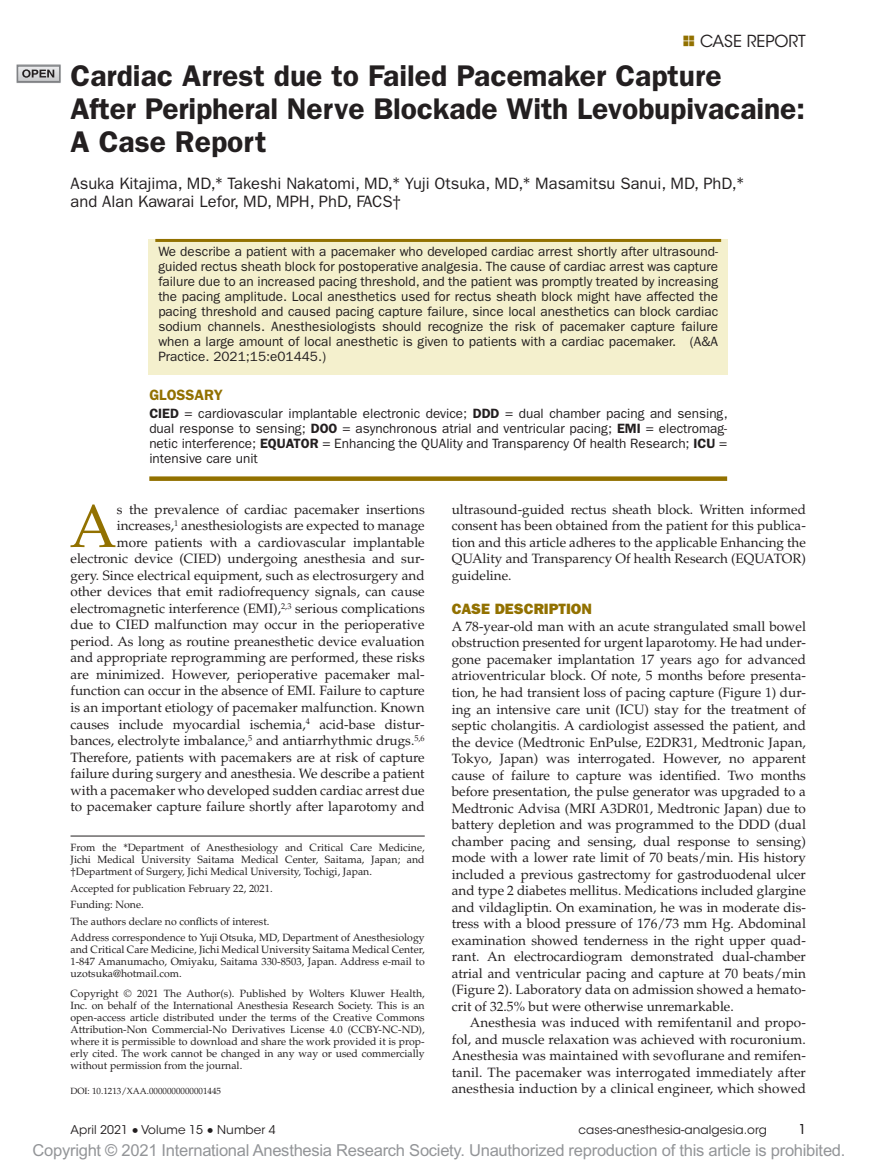
<style>
.page{position:relative;width:878px;height:1175px;background:#fff}
.page>*{position:absolute;margin:0;border:0;box-sizing:border-box;transform-origin:0 0}
.t1{font:60.6px "Palatino LT Std";color:#927100}
.t2{font:600 30px/33px "ITC Franklin Gothic Std";letter-spacing:-.005em;color:#231f20}
.t3{font:16.5px/18px "ITC Franklin Gothic Std";color:#231f20}
.t4{font:16.5px "Arial MT Std";letter-spacing:-.015em;color:#939598}
.t5{font:16.5px "ITC Avant Garde Std";color:#231f20}
.t6{font:15px "ITC Franklin Gothic Std Hvy";color:#927100}
.t7{font:600 15px "ITC Franklin Gothic Std";color:#927100}
.t8{font:13.5px/16.5px "Palatino LT Std";color:#231f20;text-align:justify}
.t9{font:13.5px/15px "ITC Franklin Gothic Std";color:#231f20;text-align:justify}
.t10{font:500 condensed 13.5px "ITC Avant Garde Std";color:#231f20}
.t11{font:12px "ITC Avant Garde Std";letter-spacing:.005em;color:#231f20}
.t12{font:10.5px/12px "Palatino LT Std";color:#231f20;text-align:justify}
.t13{font:9px "Palatino LT Std";color:#231f20}
.s1{font-family:"Cambria Math"}
.s2{font-weight:600}
.s3{font-family:"Gandhari Unicode";font-size:18.75px}
</style>
<div class="page">
<hr style="left:70px;top:835px;width:354px;height:1px;background:#231f20">
<div style="left:148px;top:239px;width:580px;height:135px;background:#f4f0cd"></div>
<hr style="left:155px;top:239px;width:566px;height:3px;background:#927100">
<div style="left:149px;top:476px;width:578px;height:5px;background:#927100"></div>
<img style="left:16px;top:65px;width:45px;height:18px">
<div style="left:17px;top:65px;width:43px;height:17px;border:1px solid #808285"></div>
<svg style="left:22px;top:69px;width:32px;height:9px"></svg>
<p class="t5" style="left:700px;top:31px;width:107px">Case Report</p>
<h2 class="t2" style="left:70px;top:59px;width:736px">Cardiac Arrest due to Failed Pacemaker Capture<br>After Peripheral Nerve Blockade With Levobupivacaine:<br>A Case Report</h2>
<p class="t3" style="left:70px;top:174px;width:674px">Asuka Kitajima, MD,<span class="s1">*</span> Takeshi Nakatomi, MD,<span class="s1">*</span> Yuji Otsuka, MD,<span class="s1">*</span> Masamitsu Sanui, MD, PhD,<span class="s1">* </span>and Alan Kawarai Lefor, MD, MPH, PhD, FACS<span class="s1">†</span></p>
<p class="t9" style="left:158px;top:244px;width:561px">We describe a patient with a pacemaker who developed cardiac arrest shortly after ultrasound&shy;guided rectus sheath block for postoperative analgesia. The cause of cardiac arrest was capture failure due to an increased pacing threshold, and the patient was promptly treated by increasing the pacing amplitude. Local anesthetics used for rectus sheath block might have affected the pacing threshold and caused pacing capture failure, since local anesthetics can block cardiac sodium channels. Anesthesiologists should recognize the risk of pacemaker capture failure when a large amount of local anesthetic is given to patients with a cardiac pacemaker. (A&amp;A Practice. 2021;15:e01445.)</p>
<p class="t7" style="left:149px;top:386px;width:75px">GLOSSARY</p>
<p class="t9" style="left:149px;top:406px;width:580px"><span class="s2">CIED</span> = cardiovascular implantable electronic device; <span class="s2">DDD</span> = dual chamber pacing and sensing, dual response to sensing; <span class="s2">DOO</span> = asynchronous atrial and ventricular pacing; <span class="s2">EMI</span> = electromag&shy;netic interference; <span class="s2">EQUATOR</span> = Enhancing the QUAlity and Transparency Of health Research; <span class="s2">ICU</span> = intensive care unit</p>
<p class="t8" style="left:70px;top:501px;width:356px;text-align:right">s the prevalence of cardiac pacemaker insertions increases,<sup>1</sup> anesthesiologists are expected to manage<br>more patients with a cardiovascular implantable electronic device (CIED) undergoing anesthesia and sur&shy;gery. Since electrical equipment, such as electrosurgery and other devices that emit radiofrequency signals, can cause electromagnetic interference (EMI),<sup>2,3</sup> serious complications due to CIED malfunction may occur in the perioperative period. As long as routine preanesthetic device evaluation and appropriate reprogramming are performed, these risks are minimized. However, perioperative pacemaker mal&shy;function can occur in the absence of EMI. Failure to capture is an important etiology of pacemaker malfunction. Known causes include myocardial ischemia,<sup>4</sup> acid-base distur&shy;bances, electrolyte imbalance,<sup>5</sup> and antiarrhythmic drugs.<sup>5,6<br></sup>Therefore, patients with pacemakers are at risk of capture failure during surgery and anesthesia. We describe a patient with a pacemaker who developed sudden cardiac arrest due to pacemaker capture failure shortly after laparotomy and</p>
<p class="t8" style="left:452px;top:501px;width:356px">ultrasound-guided rectus sheath block. Written informed consent has been obtained from the patient for this publica&shy;tion and this article adheres to the applicable Enhancing the QUAlity and Transparency Of health Research (EQUATOR) guideline.</p>
<h1 class="t1" style="left:70px;top:491px;width:49px">A</h1>
<p class="t6" style="left:452px;top:600px;width:142px">CASE DESCRIPTION</p>
<p class="t8" style="left:452px;top:618px;width:356px">A 78-year-old man with an acute strangulated small bowel obstruction presented for urgent laparotomy. He had under&shy;gone pacemaker implantation 17 years ago for advanced atrioventricular block. Of note, 5 months before presenta&shy;tion, he had transient loss of pacing capture (Figure 1) dur&shy;ing an intensive care unit (ICU) stay for the treatment of septic cholangitis. A cardiologist assessed the patient, and the device (Medtronic EnPulse, E2DR31, Medtronic Japan, Tokyo, Japan) was interrogated. However, no apparent cause of failure to capture was identified. Two months before presentation, the pulse generator was upgraded to a Medtronic Advisa (MRI A3DR01, Medtronic Japan) due to battery depletion and was programmed to the DDD (dual chamber pacing and sensing, dual response to sensing) mode with a lower rate limit of 70 beats/min. His history included a previous gastrectomy for gastroduodenal ulcer and type 2 diabetes mellitus. Medications included glargine and vildagliptin. On examination, he was in moderate dis&shy;tress with a blood pressure of 176/73 mm Hg. Abdominal examination showed tenderness in the right upper quad&shy;rant. An electrocardiogram demonstrated dual-chamber atrial and ventricular pacing and capture at 70 beats/min (Figure 2). Laboratory data on admission showed a hemato&shy;crit of 32.5% but were otherwise unremarkable.</p>
<p class="t8" style="left:452px;top:1014px;width:356px;text-indent:18px">Anesthesia was induced with remifentanil and propo&shy;fol, and muscle relaxation was achieved with rocuronium.<br>Anesthesia was maintained with sevoflurane and remifen&shy;tanil. The pacemaker was interrogated immediately after anesthesia induction by a clinical engineer, which showed</p>
<p class="t12" style="left:70px;top:842px;width:355px">From the <span class="s1">*</span>Department of Anesthesiology and Critical Care Medicine, Jichi Medical University Saitama Medical Center, Saitama, Japan; and <span class="s1">†</span>Department of Surgery, Jichi Medical University, Tochigi, Japan.</p>
<p class="t12" style="left:70px;top:880px;width:355px;line-height:16.5px;text-align:left">Accepted for publication February 22, 2021.<br>Funding: None.<br>The authors declare no conflicts of interest.<br>Address correspondence to Yuji Otsuka, MD, Department of Anesthesiology</p>
<p class="t12" style="left:70px;top:944px;width:356px">and Critical Care Medicine, Jichi Medical University Saitama Medical Center, 1-847 Amanumacho, Omiyaku, Saitama 330-8503, Japan. Address e-mail to uzotsuka@hotmail.com.</p>
<p class="t12" style="left:70px;top:987px;width:356px">Copyright © 2021 The Author(s). Published by Wolters Kluwer Health, Inc. on behalf of the International Anesthesia Research Society. This is an open-access article distributed under the terms of the Creative Commons Attribution-Non Commercial-No Derivatives License 4.0 (CCBY-NC-ND), where it is permissible to download and share the work provided it is prop&shy;erly cited. The work cannot be changed in any way or used commercially without permission from the journal.</p>
<p class="t13" style="left:70px;top:1085px;width:152px">DOI: 10.1213/XAA.0000000000001445</p>
<p class="t11" style="left:70px;top:1122px;width:207px">April 2021 <span class="s3">•</span> Volume 15 <span class="s3">•</span> Number 4</p>
<p class="t11" style="left:578px;top:1122px;width:190px">cases-anesthesia-analgesia.org</p>
<p class="t10" style="left:798px;top:1121px;width:9px">1</p>
<p class="t4" style="left:33px;top:1141px;width:814px">Copyright © 2021 International Anesthesia Research Society. Unauthorized reproduction of this article is prohibited.</p>
</div>
